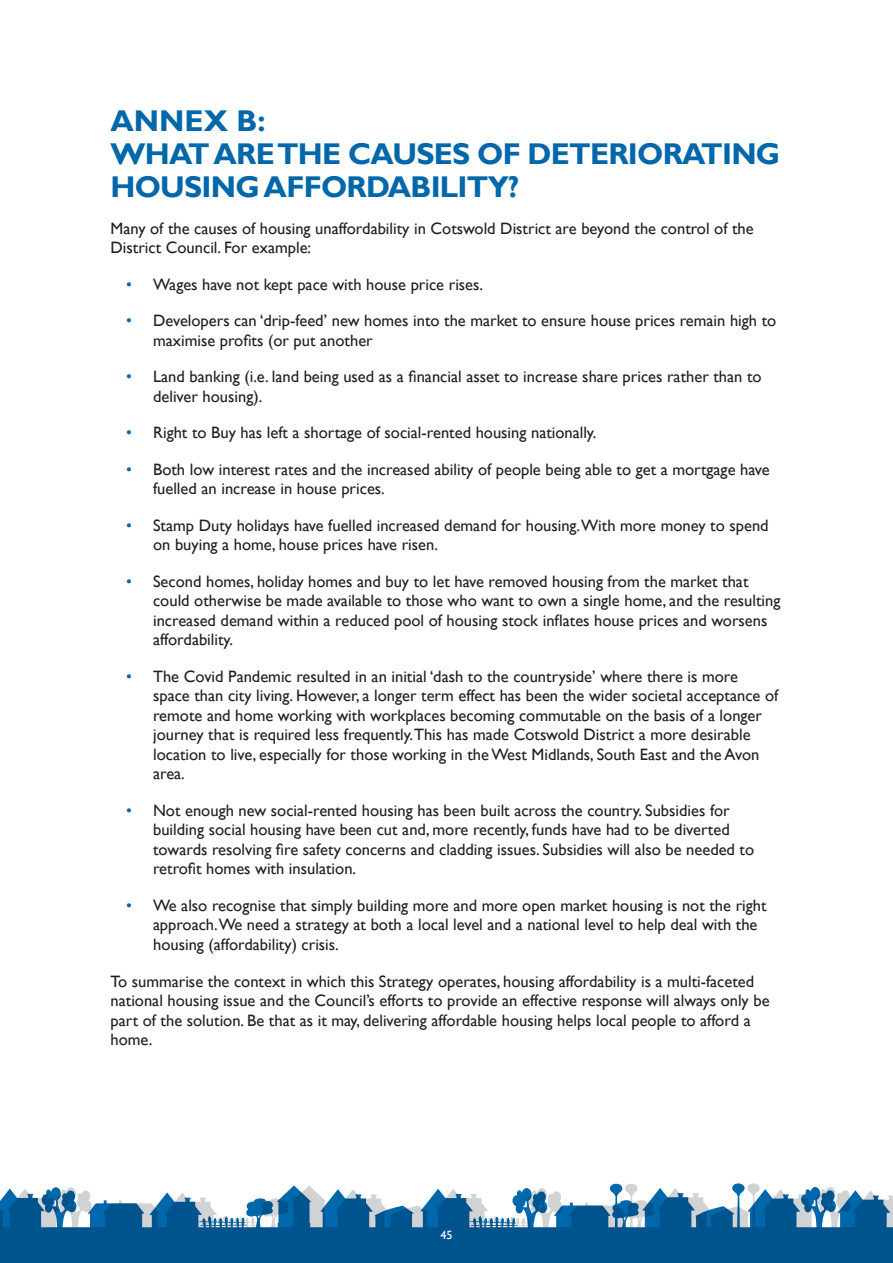
<style>
.page{position:relative;width:893px;height:1263px;background:#fff}
.page>*{position:absolute;margin:0;border:0;box-sizing:border-box;transform-origin:0 0}
.Heading_1{font:700 30px/33px "Gill Sans";letter-spacing:-.025em;color:#0067aa}
.t1{font:16.5px/19.5px "Gill Sans";color:#231f20}
.t2{font:12px "Gill Sans";color:#fff}
.s1{color:#0067aa}
</style>
<div class="page">
<svg style="left:0;top:1183px;width:893px;height:80px;fill:#00548d"></svg>
<p class="Heading_1" style="left:111px;top:105px;width:671px">ANNEX B:<br>WHAT ARE THE CAUSES OF DETERIORATING<br>HOUSING AFFORDABILITY?</p>
<p class="t1" style="left:111px;top:219px;width:645px">Many of the causes of housing unaffordability in Cotswold District are beyond the control of the<br>District Council. For example:</p>
<p class="t1" style="left:126px;top:275px;width:358px"><span class="s1">•</span> Wages have not kept pace with house price rises.</p>
<p class="t1" style="left:153px;top:311px;width:625px;text-indent:-27px"><span class="s1">•</span> Developers can ‘drip-feed’ new homes into the market to ensure house prices remain high to maximise profits (or put another</p>
<p class="t1" style="left:153px;top:367px;width:610px;text-indent:-27px"><span class="s1">•</span> Land banking (i.e. land being used as a financial asset to increase share prices rather than to deliver housing).</p>
<p class="t1" style="left:126px;top:423px;width:472px"><span class="s1">•</span> Right to Buy has left a shortage of social-rented housing nationally.</p>
<p class="t1" style="left:153px;top:460px;width:618px;text-indent:-27px"><span class="s1">•</span> Both low interest rates and the increased ability of people being able to get a mortgage have fuelled an increase in house prices.</p>
<p class="t1" style="left:153px;top:516px;width:617px;text-indent:-27px"><span class="s1">•</span> Stamp Duty holidays have fuelled increased demand for housing.With more money to spend on buying a home, house prices have risen.</p>
<p class="t1" style="left:153px;top:572px;width:629px;text-indent:-27px"><span class="s1">•</span> Second homes, holiday homes and buy to let have removed housing from the market that could otherwise be made available to those who want to own a single home, and the resulting increased demand within a reduced pool of housing stock inflates house prices and worsens affordability.</p>
<p class="t1" style="left:153px;top:667px;width:627px;text-indent:-27px"><span class="s1">•</span> The Covid Pandemic resulted in an initial ‘dash to the countryside’ where there is more space than city living. However, a longer term effect has been the wider societal acceptance of remote and home working with workplaces becoming commutable on the basis of a longer journey that is required less frequently.This has made Cotswold District a more desirable location to live, especially for those working in the West Midlands, South East and the Avon area.</p>
<p class="t1" style="left:153px;top:801px;width:603px;text-indent:-27px"><span class="s1">•</span> Not enough new social-rented housing has been built across the country. Subsidies for building social housing have been cut and, more recently, funds have had to be diverted towards resolving fire safety concerns and cladding issues. Subsidies will also be needed to retrofit homes with insulation.</p>
<p class="t1" style="left:153px;top:896px;width:615px;text-indent:-27px"><span class="s1">•</span> We also recognise that simply building more and more open market housing is not the right approach.We need a strategy at both a local level and a national level to help deal with the housing (affordability) crisis.</p>
<p class="t1" style="left:111px;top:971px;width:661px">To summarise the context in which this Strategy operates, housing affordability is a multi-faceted national housing issue and the Council’s efforts to provide an effective response will always only be part of the solution. Be that as it may, delivering affordable housing helps local people to afford a home.</p>
<p class="t2" style="left:440px;top:1228px;width:13px">45</p>
</div>
